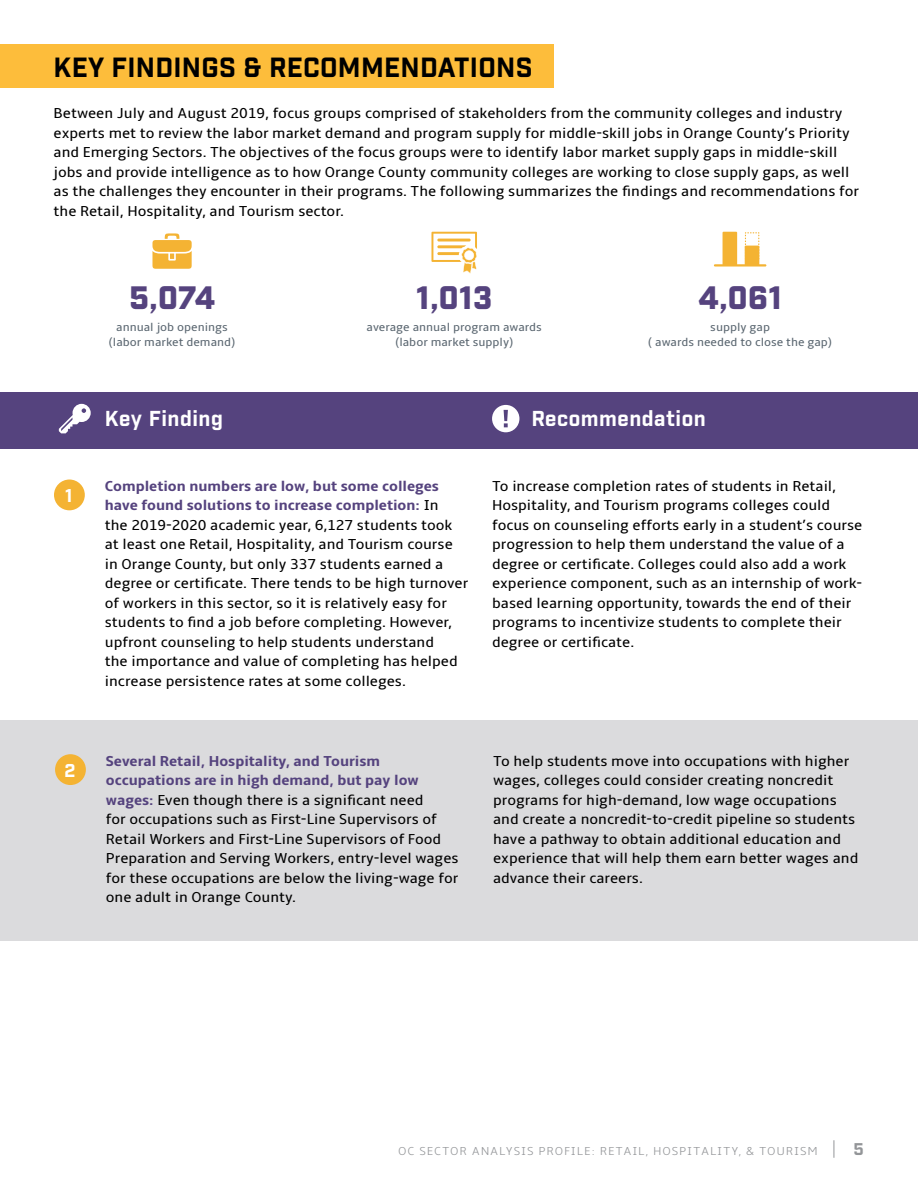
<style>
.page{position:relative;width:918px;height:1188px;background:#fff}
.page>*{position:absolute;margin:0;border:0;box-sizing:border-box;transform-origin:0 0}
.t1{font:900 31.5px "Industry";letter-spacing:.015em;color:#55437e}
.t2{font:700 27px "Industry";letter-spacing:.01em;color:#000}
.t3{font:700 21px "Industry";letter-spacing:.025em;color:#fff}
.t4{font:700 18px "Industry";color:#fff}
.t5{font:700 16.5px "Industry";color:#939598}
.t6{font:15px/19.5px "Amble";color:#000}
.t7{font:12px/15px "Amble";color:#5b6771;text-align:center}
.t8{font:300 12px "Amble";letter-spacing:.075em;color:#939598}
.s1{font-weight:700;color:#55437e}
</style>
<div class="page">
<div style="left:0;top:720px;width:918px;height:221px;background:#dbdbdd"></div>
<svg style="left:152px;top:233px;width:40px;height:36px"></svg>
<svg style="left:431px;top:232px;width:46px;height:41px"></svg>
<div style="left:0;top:392px;width:918px;height:56px;background:#55437e"></div>
<svg style="left:59px;top:404px;width:32px;height:29px"></svg>
<svg style="left:492px;top:405px;width:27px;height:27px"></svg>
<div style="left:54px;top:480px;width:31px;height:30px;background:#f4b333;border-radius:50%"></div>
<div style="left:55px;top:754px;width:31px;height:31px;background:#f4b333;border-radius:50%"></div>
<div style="left:0;top:44px;width:554px;height:44px;background:#fdbd3b"></div>
<div style="left:723px;top:232px;width:14px;height:33px;background:#f4b333"></div>
<div style="left:745px;top:246px;width:14px;height:19px;background:#f4b333"></div>
<hr style="left:714px;top:264px;width:52px;height:3px;background:#f4b333">
<svg style="left:745px;top:232px;width:14px;height:14px"></svg>
<svg style="left:834px;top:1140px;width:1px;height:18px"></svg>
<h2 class="t2" style="left:54px;top:51px;width:480px">KEY FINDINGS &amp; RECOMMENDATIONS</h2>
<p class="t6" style="left:54px;top:104px;width:807px">Between July and August 2019, focus groups comprised of stakeholders from the community colleges and industry experts met to review the labor market demand and program supply for middle-skill jobs in Orange County’s Priority and Emerging Sectors. The objectives of the focus groups were to identify labor market supply gaps in middle-skill jobs and provide intelligence as to how Orange County community colleges are working to close supply gaps, as well as the challenges they encounter in their programs. The following summarizes the findings and recommendations for the Retail, Hospitality, and Tourism sector.</p>
<h1 class="t1" style="left:129px;top:278px;width:87px">5,074</h1>
<p class="t7" style="left:109px;top:319px;width:128px">annual job openings (labor market demand)</p>
<h1 class="t1" style="left:416px;top:278px;width:77px">1,013</h1>
<p class="t7" style="left:367px;top:319px;width:177px">average annual program awards (labor market supply)</p>
<h1 class="t1" style="left:698px;top:278px;width:85px">4,061</h1>
<p class="t7" style="left:648px;top:319px;width:185px">supply gap<br>( awards needed to close the gap)</p>
<h3 class="t3" style="left:105px;top:405px;width:120px">Key Finding</h3>
<h3 class="t3" style="left:531px;top:405px;width:176px">Recommendation</h3>
<p class="t4" style="left:65px;top:485px;width:9px">1</p>
<p class="t6" style="left:105px;top:476px;width:365px"><span class="s1">Completion numbers are low, but some colleges have found solutions to increase completion:</span> In<br>the 2019-2020 academic year, 6,127 students took at least one Retail, Hospitality, and Tourism course in Orange County, but only 337 students earned a degree or certificate. There tends to be high turnover of workers in this sector, so it is relatively easy for students to find a job before completing. However, upfront counseling to help students understand<br>the importance and value of completing has helped increase persistence rates at some colleges.</p>
<p class="t6" style="left:492px;top:476px;width:372px">To increase completion rates of students in Retail, Hospitality, and Tourism programs colleges could focus on counseling efforts early in a student’s course progression to help them understand the value of a degree or certificate. Colleges could also add a work experience component, such as an internship of work&shy;based learning opportunity, towards the end of their programs to incentivize students to complete their degree or certificate.</p>
<p class="t4" style="left:65px;top:759px;width:12px">2</p>
<p class="t6" style="left:106px;top:751px;width:354px"><span class="s1">Several Retail, Hospitality, and Tourism occupations are in high demand, but pay low wages:</span> Even though there is a significant need<br>for occupations such as First-Line Supervisors of Retail Workers and First-Line Supervisors of Food Preparation and Serving Workers, entry-level wages for these occupations are below the living-wage for one adult in Orange County.</p>
<p class="t6" style="left:493px;top:751px;width:367px">To help students move into occupations with higher wages, colleges could consider creating noncredit programs for high-demand, low wage occupations and create a noncredit-to-credit pipeline so students have a pathway to obtain additional education and experience that will help them earn better wages and advance their careers.</p>
<p class="t8" style="left:398px;top:1144px;width:421px">OC SECTOR ANALYSIS PROFILE: RETAIL, HOSPITALITY, &amp; TOURISM</p>
<p class="t5" style="left:854px;top:1139px;width:12px">5</p>
</div>
